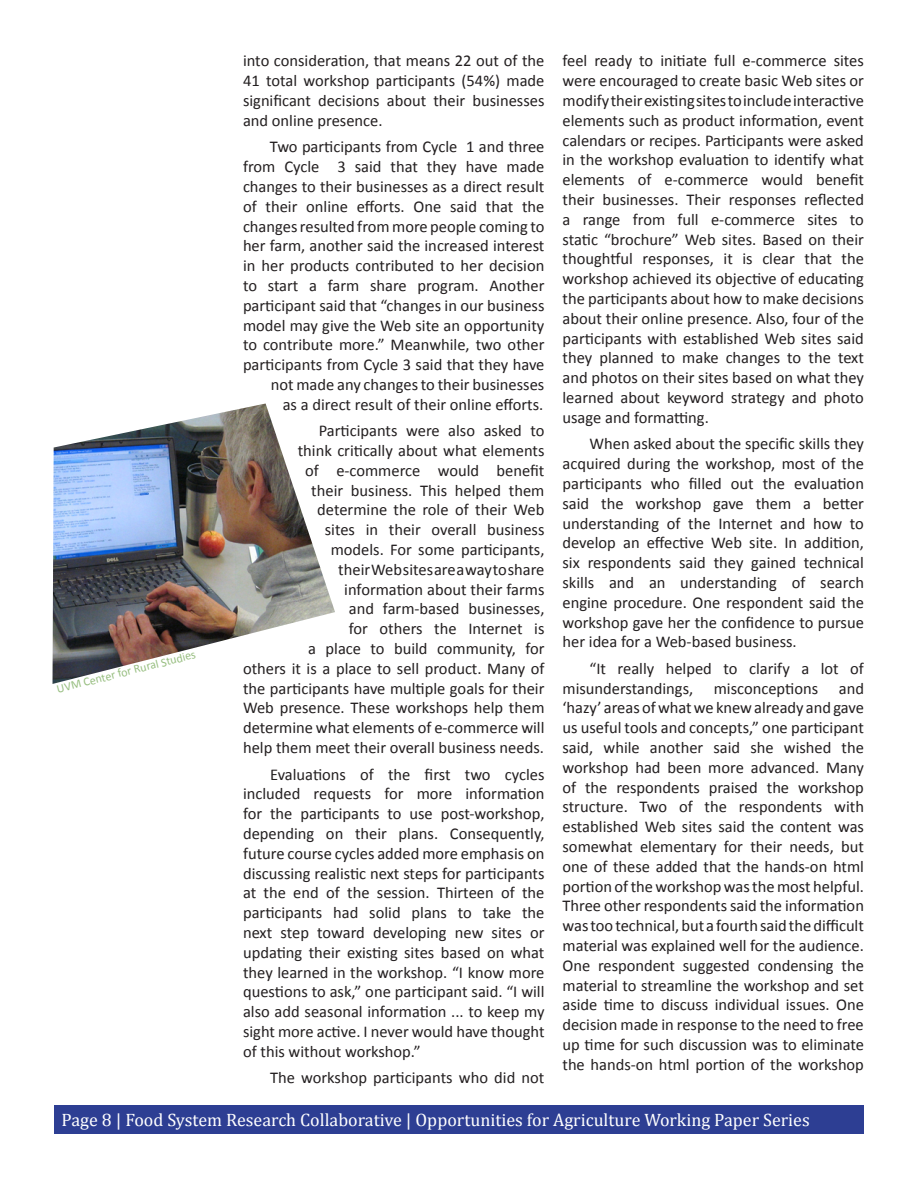
<style>
.page{position:relative;width:918px;height:1188px;background:#fff}
.page>*{position:absolute;margin:0;border:0;box-sizing:border-box;transform-origin:0 0}
.t1{font:18px "Cambria";color:#fff}
.Paragraph_Style_1{font:16.5px/19.8px "Calibri";color:#231f20;text-align:justify}
.t2{font:12px "Calibri";color:#97be80}
</style>
<div class="page">
<div style="left:54px;top:1105px;width:810px;height:29px;background:#2d3e93"></div>
<img style="left:52px;top:403px;width:283px;height:281px">
<p class="t2" style="left:55px;top:682px;width:144px;rotate:-14deg">UVM Center for Rural Studies</p>
<p class="Paragraph_Style_1" style="left:243px;top:50px;width:303px">into consideration, that means 22 out of the 41 total workshop participants (54%) made significant decisions about their businesses and online presence.</p>
<p class="Paragraph_Style_1" style="left:243px;top:136px;width:303px;text-align:right">Two participants from Cycle 1 and three from Cycle 3 said that they have made changes to their businesses as a direct result of their online efforts. One said that the changes resulted from more people coming to her farm, another said the increased interest in her products contributed to her decision to start a farm share program. Another participant said that “changes in our business model may give the Web site an opportunity to contribute more.” Meanwhile, two other participants from Cycle 3 said that they have not made any changes to their businesses<br>as a direct result of their online efforts.</p>
<p class="Paragraph_Style_1" style="left:243px;top:420px;width:303px;text-align:right">Participants were also asked to<br>think critically about what elements<br>of e-commerce would benefit<br>their business. This helped them determine the role of their Web<br>sites in their overall business<br>models. For some participants,<br>their Web sites are a way to share<br>information about their farms<br>and farm-based businesses,<br>for others the Internet is<br>a place to build community, for<br>others it is a place to sell product. Many of the participants have multiple goals for their Web presence. These workshops help them determine what elements of e-commerce will help them meet their overall business needs.</p>
<p class="Paragraph_Style_1" style="left:243px;top:763px;width:303px;text-indent:27px">Evaluations of the first two cycles included requests for more information for the participants to use post-workshop, depending on their plans. Consequently, future course cycles added more emphasis on discussing realistic next steps for participants at the end of the session. Thirteen of the participants had solid plans to take the next step toward developing new sites or updating their existing sites based on what they learned in the workshop. “I know more questions to ask,” one participant said. “I will also add seasonal information ... to keep my sight more active. I never would have thought of this without workshop.”</p>
<p class="Paragraph_Style_1" style="left:270px;top:1067px;width:276px">The workshop participants who did not</p>
<p class="Paragraph_Style_1" style="left:563px;top:50px;width:303px">feel ready to initiate full e-commerce sites were encouraged to create basic Web sites or modify their existing sites to include interactive elements such as product information, event calendars or recipes. Participants were asked in the workshop evaluation to identify what elements of e-commerce would benefit their businesses. Their responses reflected a range from full e-commerce sites to static “brochure” Web sites. Based on their thoughtful responses, it is clear that the workshop achieved its objective of educating the participants about how to make decisions about their online presence. Also, four of the participants with established Web sites said they planned to make changes to the text and photos on their sites based on what they learned about keyword strategy and photo usage and formatting.</p>
<p class="Paragraph_Style_1" style="left:563px;top:433px;width:303px;text-indent:27px">When asked about the specific skills they acquired during the workshop, most of the participants who filled out the evaluation said the workshop gave them a better understanding of the Internet and how to develop an effective Web site. In addition, six respondents said they gained technical skills and an understanding of search engine procedure. One respondent said the workshop gave her the confidence to pursue her idea for a Web-based business.</p>
<p class="Paragraph_Style_1" style="left:563px;top:658px;width:303px;text-indent:27px">“It really helped to clarify a lot of misunderstandings, misconceptions and ‘hazy’ areas of what we knew already and gave us useful tools and concepts,” one participant said, while another said she wished the workshop had been more advanced. Many of the respondents praised the workshop structure. Two of the respondents with established Web sites said the content was somewhat elementary for their needs, but one of these added that the hands-on html portion of the workshop was the most helpful.<br>Three other respondents said the information was too technical, but a fourth said the difficult material was explained well for the audience.<br>One respondent suggested condensing the material to streamline the workshop and set aside time to discuss individual issues. One decision made in response to the need to free up time for such discussion was to eliminate the hands-on html portion of the workshop</p>
<p class="t1" style="left:62px;top:1110px;width:750px">Page 8 | Food System Research Collaborative | Opportunities for Agriculture Working Paper Series</p>
</div>
